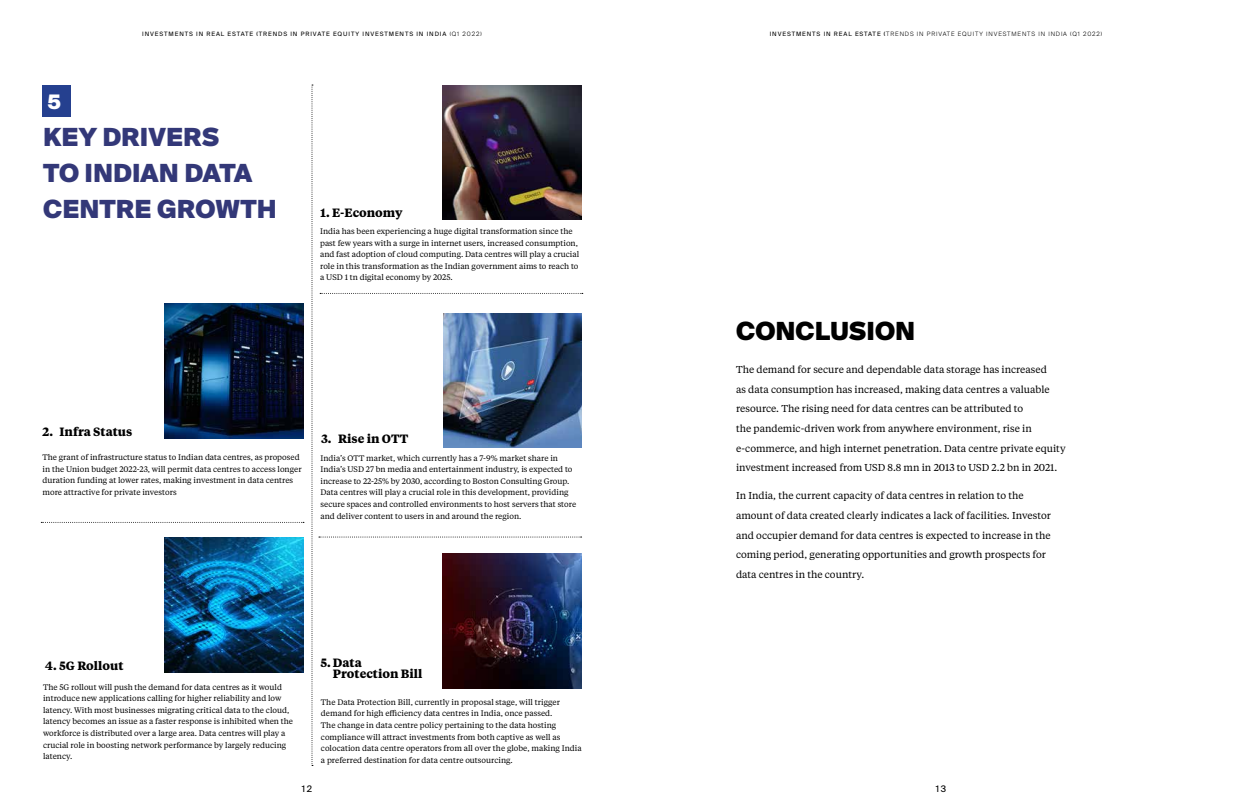
<style>
.page{position:relative;width:1248px;height:808px;background:#fff}
.page>*{position:absolute;margin:0;border:0;box-sizing:border-box;transform-origin:0 0}
.t1{font:900 25px/36px "Suisse Intl";color:#333878}
.t2{font:900 25px "Suisse Intl";color:#000}
.t3{font:900 20px "Suisse Intl";color:#fff}
.t4{font:700 12px/11.6px "Tiempos Text";color:#000}
.t5{font:10px/19.6px "Tiempos Text";color:#000}
.t6{font:9px "Suisse Intl";color:#000}
.t7{font:8px/11.6px "Tiempos Text";color:#000}
.t8{font:6px "Suisse Intl";letter-spacing:.15em;color:#000}
.t9{font:300 6px "Suisse Intl";letter-spacing:.15em;color:#000}
.s1{font-weight:300}
.s2{font-weight:400}
</style>
<div class="page">
<div style="left:43px;top:85px;width:28px;height:31px;background:#25408f"></div>
<img style="left:443px;top:85px;width:138px;height:135px">
<img style="left:164px;top:304px;width:139px;height:135px">
<img style="left:442px;top:554px;width:139px;height:134px">
<img style="left:164px;top:537px;width:139px;height:136px">
<img style="left:443px;top:313px;width:138px;height:135px">
<svg style="left:311px;top:85px;width:2px;height:681px"></svg>
<svg style="left:320px;top:293px;width:262px;height:1px"></svg>
<svg style="left:319px;top:536px;width:262px;height:1px"></svg>
<svg style="left:41px;top:522px;width:263px;height:1px"></svg>
<p class="t8" style="left:142px;top:30px;width:341px">INVESTMENTS IN REAL ESTATE (TRENDS IN PRIVATE EQUITY INVESTMENTS IN INDIA <span class="s1">(Q1 2022)</span></p>
<p class="t9" style="left:769px;top:30px;width:334px"><span class="s2">INVESTMENTS IN REAL ESTATE (</span>TRENDS IN PRIVATE EQUITY INVESTMENTS IN INDIA (Q1 2022)</p>
<h2 class="t3" style="left:47px;top:90px;width:16px">5</h2>
<h1 class="t1" style="left:43px;top:119px;width:235px">KEY DRIVERS<br>TO INDIAN DATA<br>CENTRE GROWTH</h1>
<h3 class="t4" style="left:320px;top:206px;width:84px">1. E-Economy</h3>
<p class="t7" style="left:320px;top:225px;width:260px">India has been experiencing a huge digital transformation since the past few years with a surge in internet users, increased consumption, and fast adoption of cloud computing. Data centres will play a crucial role in this transformation as the Indian government aims to reach to a USD 1 tn digital economy by 2025.</p>
<h3 class="t4" style="left:43px;top:426px;width:91px">2. Infra Status</h3>
<h3 class="t4" style="left:321px;top:433px;width:89px">3. Rise in OTT</h3>
<p class="t7" style="left:43px;top:451px;width:260px">The grant of infrastructure status to Indian data centres, as proposed in the Union budget 2022-23, will permit data centres to access longer duration funding at lower rates, making investment in data centres more attractive for private investors</p>
<p class="t7" style="left:320px;top:452px;width:257px">India’s OTT market, which currently has a 7-9% market share in India’s USD 27 bn media and entertainment industry, is expected to increase to 22-25% by 2030, according to Boston Consulting Group.<br>Data centres will play a crucial role in this development, providing secure spaces and controlled environments to host servers that store and deliver content to users in and around the region.</p>
<h3 class="t4" style="left:45px;top:659px;width:80px">4. 5G Rollout</h3>
<p class="t7" style="left:43px;top:681px;width:251px">The 5G rollout will push the demand for data centres as it would introduce new applications calling for higher reliability and low latency. With most businesses migrating critical data to the cloud, latency becomes an issue as a faster response is inhibited when the workforce is distributed over a large area. Data centres will play a crucial role in boosting network performance by largely reducing latency.</p>
<h3 class="t4" style="left:333px;top:656px;width:91px;text-indent:-12px">5. Data<br>Protection Bill</h3>
<p class="t7" style="left:321px;top:696px;width:262px">The Data Protection Bill, currently in proposal stage, will trigger demand for high efficiency data centres in India, once passed.<br>The change in data centre policy pertaining to the data hosting compliance will attract investments from both captive as well as colocation data centre operators from all over the globe, making India a preferred destination for data centre outsourcing.</p>
<h1 class="t2" style="left:736px;top:317px;width:181px">CONCLUSION</h1>
<p class="t5" style="left:736px;top:359px;width:331px">The demand for secure and dependable data storage has increased<br>as data consumption has increased, making data centres a valuable resource. The rising need for data centres can be attributed to<br>the pandemic-driven work from anywhere environment, rise in e-commerce, and high internet penetration. Data centre private equity investment increased from USD 8.8 mn in 2013 to USD 2.2 bn in 2021.</p>
<p class="t5" style="left:736px;top:486px;width:316px">In India, the current capacity of data centres in relation to the amount of data created clearly indicates a lack of facilities. Investor and occupier demand for data centres is expected to increase in the coming period, generating opportunities and growth prospects for data centres in the country.</p>
<p class="t6" style="left:302px;top:784px;width:12px">12</p>
<p class="t6" style="left:935px;top:784px;width:12px">13</p>
</div>
